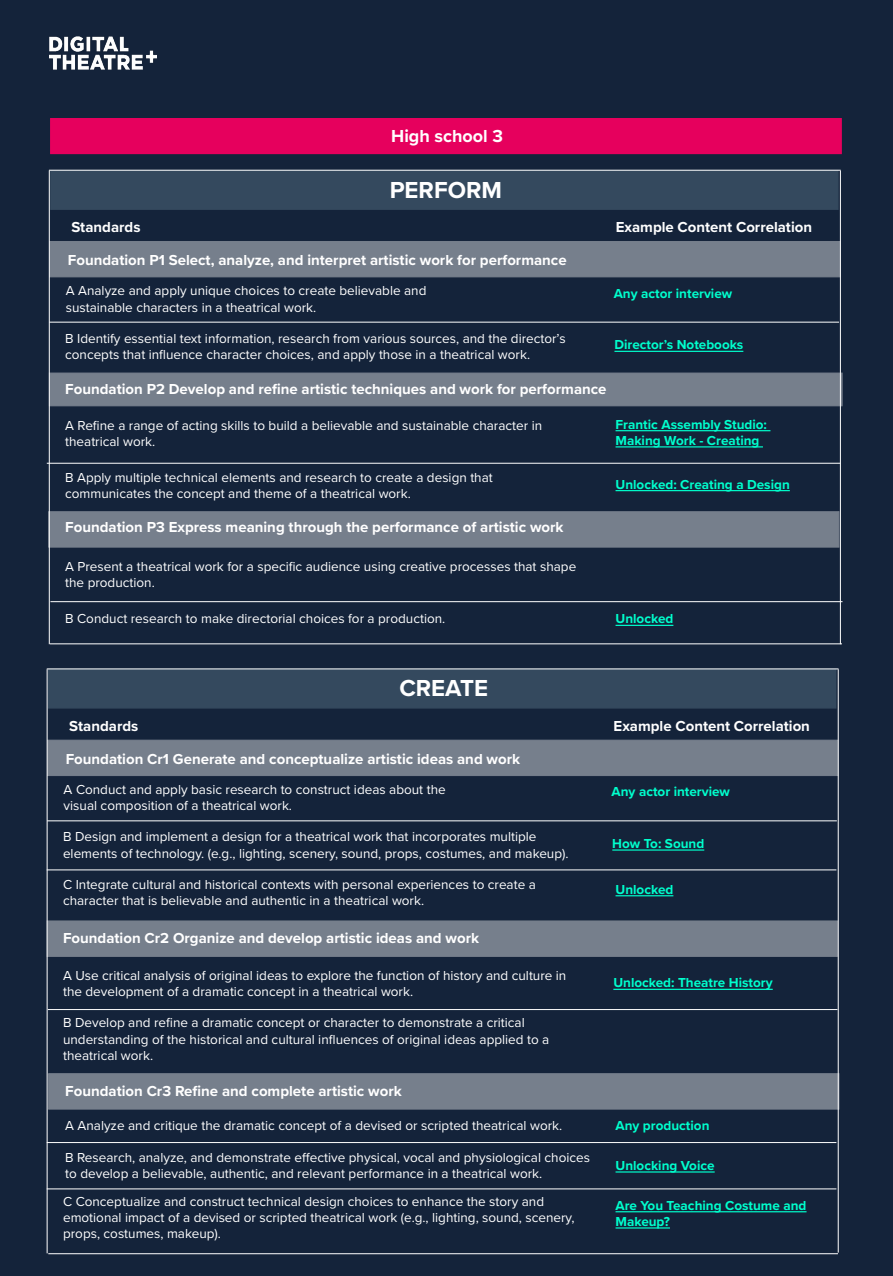
<style>
.page{position:relative;width:893px;height:1276px;background:#14233a}
.page>*{position:absolute;margin:0;border:0;box-sizing:border-box;transform-origin:0 0}
.t1{font:700 24px "Proxima Nova";color:#fff}
.t2{font:700 18px "Proxima Nova";color:#fff}
.t3{font:700 15px "Proxima Nova";color:#fff}
.t4{font:13.5px/16.2px "Proxima Nova";color:#fff}
.t5{font:700 13.5px/16.2px "Proxima Nova";color:#00ffcd}
</style>
<div class="page">
<img style="left:49px;top:36px;width:108px;height:34px">
<div style="left:50px;top:118px;width:792px;height:36px;background:#e6005d"></div>
<div style="left:49px;top:373px;width:793px;height:33px;background:#767f8c"></div>
<div style="left:49px;top:241px;width:791px;height:36px;background:#767f8c"></div>
<hr style="left:49px;top:322px;width:790px;height:1px;background:#fff">
<hr style="left:614px;top:351px;width:129px;height:1px;background:#00ffcd">
<hr style="left:615px;top:490px;width:175px;height:1px;background:#00ffcd">
<hr style="left:840px;top:171px;width:1px;height:473px;background:#fff">
<hr style="left:49px;top:171px;width:1px;height:473px;background:#fff">
<div style="left:50px;top:170px;width:789px;height:40px;background:#34495e"></div>
<hr style="left:49px;top:170px;width:792px;height:1px;background:#fff">
<hr style="left:615px;top:430px;width:155px;height:1px;background:#00ffcd">
<hr style="left:615px;top:446px;width:148px;height:1px;background:#00ffcd">
<hr style="left:47px;top:463px;width:793px;height:1px;background:#fff">
<div style="left:48px;top:511px;width:791px;height:36px;background:#767f8c"></div>
<hr style="left:50px;top:601px;width:792px;height:1px;background:#fff">
<hr style="left:615px;top:625px;width:58px;height:1px;background:#00ffcd">
<hr style="left:50px;top:643px;width:792px;height:1px;background:#fff">
<div style="left:47px;top:740px;width:791px;height:36px;background:#767f8c"></div>
<hr style="left:47px;top:820px;width:790px;height:1px;background:#fff">
<hr style="left:612px;top:849px;width:92px;height:1px;background:#00ffcd">
<hr style="left:613px;top:988px;width:160px;height:2px;background:#00ffcd">
<hr style="left:838px;top:669px;width:1px;height:583px;background:#fff">
<hr style="left:47px;top:669px;width:1px;height:584px;background:#fff">
<div style="left:48px;top:668px;width:788px;height:40px;background:#34495e;border:2px solid #34495e"></div>
<hr style="left:47px;top:668px;width:791px;height:1px;background:#fff">
<hr style="left:47px;top:869px;width:789px;height:1px;background:#fff">
<hr style="left:615px;top:895px;width:58px;height:1px;background:#00ffcd">
<div style="left:47px;top:920px;width:791px;height:36px;background:#767f8c"></div>
<hr style="left:48px;top:1009px;width:789px;height:1px;background:#fff">
<div style="left:48px;top:1073px;width:791px;height:36px;background:#767f8c"></div>
<hr style="left:47px;top:1142px;width:789px;height:1px;background:#fff">
<hr style="left:615px;top:1171px;width:100px;height:1px;background:#00ffcd">
<hr style="left:47px;top:1188px;width:789px;height:1px;background:#fff">
<hr style="left:615px;top:1211px;width:191px;height:1px;background:#00ffcd">
<hr style="left:615px;top:1227px;width:55px;height:1px;background:#00ffcd">
<hr style="left:48px;top:1253px;width:790px;height:1px;background:#fff">
<h2 class="t2" style="left:391px;top:123px;width:113px">High school 3</h2>
<h1 class="t1" style="left:390px;top:172px;width:114px">PERFORM</h1>
<p class="t3" style="left:71px;top:216px;width:71px">Standards</p>
<p class="t3" style="left:616px;top:216px;width:198px">Example Content Correlation</p>
<p class="t3" style="left:68px;top:249px;width:500px">Foundation P1 Select, analyze, and interpret artistic work for performance</p>
<p class="t4" style="left:66px;top:282px;width:362px">A Analyze and apply unique choices to create believable and sustainable characters in a theatrical work.</p>
<p class="t5" style="left:614px;top:285px;width:120px">Any actor interview</p>
<p class="t4" style="left:65px;top:329px;width:502px">B Identify essential text information, research from various sources, and the director’s concepts that influence character choices, and apply those in a theatrical work.</p>
<p class="t5" style="left:614px;top:336px;width:130px">Director’s Notebooks</p>
<p class="t3" style="left:65px;top:378px;width:543px">Foundation P2 Develop and refine artistic techniques and work for performance</p>
<p class="t4" style="left:65px;top:417px;width:478px">A Refine a range of acting skills to build a believable and sustainable character in theatrical work.</p>
<p class="t5" style="left:615px;top:416px;width:153px">Frantic Assembly Studio:<br>Making Work - Creating</p>
<p class="t4" style="left:65px;top:468px;width:429px">B Apply multiple technical elements and research to create a design that communicates the concept and theme of a theatrical work.</p>
<p class="t5" style="left:615px;top:476px;width:176px">Unlocked: Creating a Design</p>
<p class="t3" style="left:65px;top:515px;width:500px">Foundation P3 Express meaning through the performance of artistic work</p>
<p class="t4" style="left:65px;top:558px;width:513px">A Present a theatrical work for a specific audience using creative processes that shape the production.</p>
<p class="t4" style="left:65px;top:610px;width:382px">B Conduct research to make directorial choices for a production.</p>
<p class="t5" style="left:615px;top:610px;width:59px">Unlocked</p>
<h1 class="t1" style="left:399px;top:670px;width:90px">CREATE</h1>
<p class="t3" style="left:69px;top:714px;width:71px">Standards</p>
<p class="t3" style="left:614px;top:714px;width:198px">Example Content Correlation</p>
<p class="t3" style="left:66px;top:747px;width:456px">Foundation Cr1 Generate and conceptualize artistic ideas and work</p>
<p class="t4" style="left:64px;top:781px;width:384px">A Conduct and apply basic research to construct ideas about the visual composition of a theatrical work.</p>
<p class="t5" style="left:612px;top:783px;width:120px">Any actor interview</p>
<p class="t4" style="left:63px;top:828px;width:507px">B Design and implement a design for a theatrical work that incorporates multiple elements of technology. (e.g., lighting, scenery, sound, props, costumes, and makeup).</p>
<p class="t5" style="left:612px;top:835px;width:93px">How To: Sound</p>
<p class="t4" style="left:63px;top:876px;width:474px">C Integrate cultural and historical contexts with personal experiences to create a character that is believable and authentic in a theatrical work.</p>
<p class="t5" style="left:615px;top:881px;width:59px">Unlocked</p>
<p class="t3" style="left:63px;top:927px;width:417px">Foundation Cr2 Organize and develop artistic ideas and work</p>
<p class="t4" style="left:63px;top:967px;width:505px">A Use critical analysis of original ideas to explore the function of history and culture in the development of a dramatic concept in a theatrical work.</p>
<p class="t5" style="left:613px;top:974px;width:161px">Unlocked: Theatre History</p>
<p class="t4" style="left:63px;top:1014px;width:488px">B Develop and refine a dramatic concept or character to demonstrate a critical understanding of the historical and cultural influences of original ideas applied to a theatrical work.</p>
<p class="t3" style="left:65px;top:1080px;width:338px">Foundation Cr3 Refine and complete artistic work</p>
<p class="t4" style="left:65px;top:1117px;width:498px">A Analyze and critique the dramatic concept of a devised or scripted theatrical work.</p>
<p class="t5" style="left:615px;top:1116px;width:95px">Any production</p>
<p class="t4" style="left:65px;top:1148px;width:526px">B Research, analyze, and demonstrate effective physical, vocal and physiological choices to develop a believable, authentic, and relevant performance in a theatrical work.</p>
<p class="t5" style="left:615px;top:1157px;width:101px">Unlocking Voice</p>
<p class="t4" style="left:63px;top:1192px;width:513px">C Conceptualize and construct technical design choices to enhance the story and emotional impact of a devised or scripted theatrical work (e.g., lighting, sound, scenery, props, costumes, makeup).</p>
<p class="t5" style="left:615px;top:1197px;width:192px">Are You Teaching Costume and<br>Makeup?</p>
</div>
